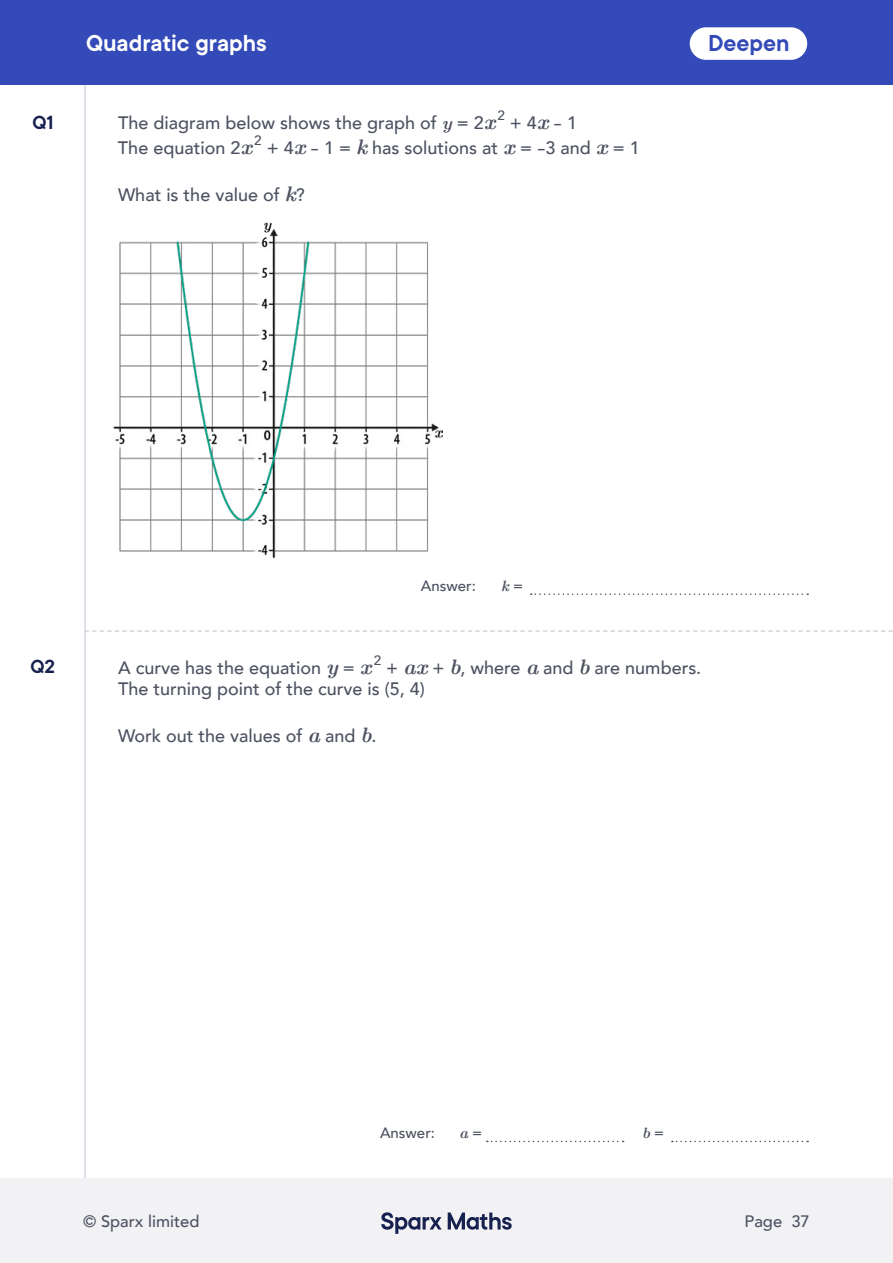
<style>
.page{position:relative;width:893px;height:1263px;background:#fff}
.page>*{position:absolute;margin:0;border:0;box-sizing:border-box;transform-origin:0 0}
.t1{font:600 25.5px "TT Commons";color:#fff}
.t2{font:600 25.5px "TT Commons";color:#334ab8}
.t3{font:600 21px "TT Commons";color:#17214f}
.t4{font:500 18px/21.6px "Avenir";color:#4d5261}
.t5{font:500 16.5px "Avenir";color:#4d5261}
.t6{font:500 15px "Avenir";color:#4d5261}
.t7{font:italic 700 15px "CMU Serif";color:#4d5261}
.s1{font-family:"CMU Serif";font-weight:700;font-style:italic}
.s2{font-family:"CMU Serif";font-weight:700;font-style:italic;font-size:21px}
.s3{font-family:"Avenir";font-weight:500;font-style:normal}
</style>
<div class="page">
<div style="left:0;top:1178px;width:893px;height:85px;background:#f2f2f5"></div>
<svg style="left:381px;top:1212px;width:61px;height:22px"></svg>
<svg style="left:448px;top:1212px;width:64px;height:18px"></svg>
<div style="left:0;top:0;width:893px;height:84px;background:#334ab8"></div>
<div style="left:690px;top:27px;width:117px;height:33px;background:#fff;border-radius:16px"></div>
<hr style="left:84px;top:85px;width:2px;height:1093px;background:#d4d6e0">
<svg style="left:86px;top:630px;width:807px;height:2px"></svg>
<img style="left:113px;top:222px;width:330px;height:337px">
<svg style="left:487px;top:1141px;width:137px;height:1px"></svg>
<svg style="left:672px;top:1141px;width:136px;height:1px"></svg>
<svg style="left:531px;top:593px;width:277px;height:2px"></svg>
<p class="t3" style="left:32px;top:111px;width:23px">Q1</p>
<h1 class="t1" style="left:86px;top:29px;width:182px">Quadratic graphs</h1>
<h1 class="t2" style="left:708px;top:29px;width:83px">Deepen</h1>
<p class="t4" style="left:118px;top:109px;width:523px;line-height:25.2px">The diagram below shows the graph of <span class="s1">y</span> = 2<span class="s2">x</span><sup>2</sup> + 4<span class="s2">x</span> - 1<br>The equation 2<span class="s2">x</span> <sup>2</sup> + 4<span class="s2">x</span> - 1 = <span class="s2">k</span> has solutions at <span class="s2">x</span> = -3 and <span class="s2">x</span> = 1</p>
<p class="t4" style="left:118px;top:183px;width:188px">What is the value of <span class="s2">k</span>?</p>
<p class="t3" style="left:31px;top:655px;width:26px">Q2</p>
<p class="t6" style="left:421px;top:572px;width:57px">Answer:</p>
<p class="t7" style="left:501px;top:574px;width:24px">k <span class="s3">=</span></p>
<p class="t4" style="left:118px;top:655px;width:585px">A curve has the equation <span class="s2">y</span> = <span class="s2">x</span> <sup>2</sup> + <span class="s2">ax</span> + <span class="s2">b</span>, where <span class="s2">a</span> and <span class="s2">b</span> are numbers.<br>The turning point of the curve is (5, 4)</p>
<p class="t4" style="left:118px;top:724px;width:260px">Work out the values of <span class="s2">a</span> and <span class="s2">b</span>.</p>
<p class="t6" style="left:380px;top:1120px;width:57px">Answer:</p>
<p class="t7" style="left:459px;top:1121px;width:25px">a <span class="s3">=</span></p>
<p class="t7" style="left:642px;top:1121px;width:24px">b <span class="s3">=</span></p>
<p class="t5" style="left:83px;top:1206px;width:118px">© Sparx limited</p>
<p class="t5" style="left:745px;top:1206px;width:67px">Page 37</p>
</div>
